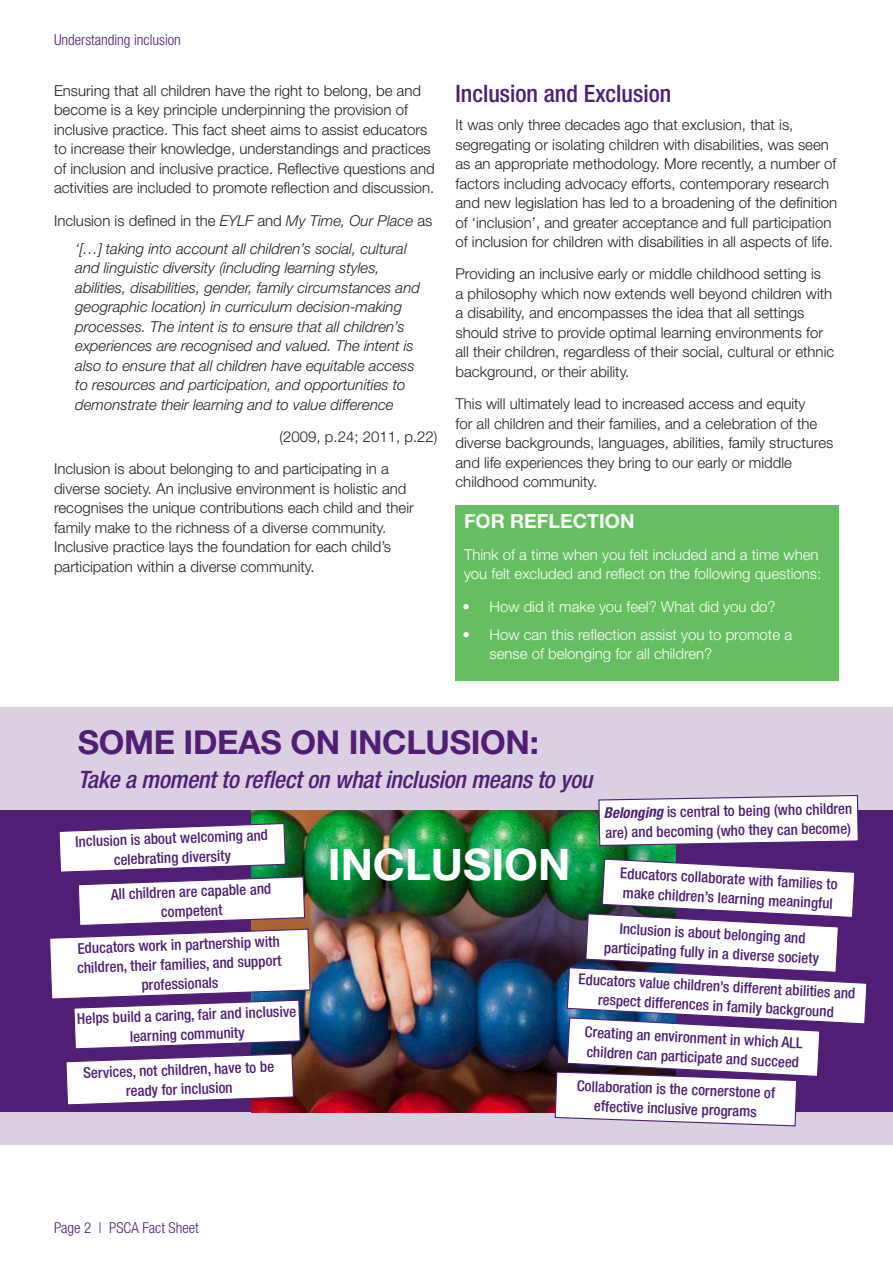
<style>
.page{position:relative;width:893px;height:1263px;background:#fff}
.page>*{position:absolute;margin:0;border:0;box-sizing:border-box;transform-origin:0 0}
.t1{font:700 43.5px "Helvetica Neue LT Std";color:#fff}
.heading_1{font:700 33px "Helvetica Neue LT Std";letter-spacing:-.01em;color:#501f75}
.heading_1-2{font:italic 500 condensed 24px "Helvetica Neue LT Std";letter-spacing:-.01em;color:#501f75}
.heading_1-3{font:500 condensed 24px "Helvetica Neue LT Std";color:#501f75}
.quest{font:700 19.5px "Helvetica Neue LT Std";color:#fff}
.t2{font:300 15px/19.5px "Helvetica Neue LT Std";color:#231f20}
.t3{font:500 condensed 15px/19.5px "Helvetica Neue LT Std";color:#501f75;text-align:center}
.t4{font:italic 300 15px/19.5px "Helvetica Neue LT Std";color:#231f20}
.bullets{font:300 15px/19.5px "Helvetica Neue LT Std";color:#fff}
.t5{font:300 condensed 15px "Helvetica Neue LT Std";color:#501f75}
.s1{font-style:italic}
.s2{font-weight:700;font-style:italic}
</style>
<div class="page">
<div style="left:455px;top:505px;width:384px;height:175px;background:#67be60"></div>
<div style="left:0;top:707px;width:893px;height:438px;background:#dad0e2"></div>
<div style="left:0;top:810px;width:893px;height:302px;background:#501f75"></div>
<img style="left:251px;top:810px;width:425px;height:302px">
<svg style="left:598px;top:794px;width:261px;height:53px;background:#e8e4ec"></svg>
<svg style="left:554px;top:858px;width:313px;height:269px"></svg>
<svg style="left:50px;top:822px;width:261px;height:284px"></svg>
<p class="t5" style="left:54px;top:31px;width:128px">Understanding inclusion</p>
<p class="t2" style="left:54px;top:80px;width:382px">Ensuring that all children have the right to belong, be and become is a key principle underpinning the provision of inclusive practice. This fact sheet aims to assist educators to increase their knowledge, understandings and practices of inclusion and inclusive practice. Reflective questions and activities are included to promote reflection and discussion.</p>
<p class="t2" style="left:54px;top:210px;width:380px">Inclusion is defined in the <span class="s1">EYLF</span> and <span class="s1">My Time, Our Place</span> as</p>
<p class="t4" style="left:75px;top:238px;width:346px">‘[…] taking into account all children’s social, cultural and linguistic diversity (including learning styles, abilities, disabilities, gender, family circumstances and geographic location) in curriculum decision-making processes. The intent is to ensure that all children’s experiences are recognised and valued. The intent is also to ensure that all children have equitable access to resources and participation, and opportunities to demonstrate their learning and to value difference</p>
<p class="t2" style="left:280px;top:426px;width:159px">(2009, p.24; 2011, p.22)</p>
<p class="t2" style="left:54px;top:459px;width:361px">Inclusion is about belonging to and participating in a diverse society. An inclusive environment is holistic and recognises the unique contributions each child and their family make to the richness of a diverse community.<br>Inclusive practice lays the foundation for each child’s participation within a diverse community.</p>
<p class="heading_1-3" style="left:455px;top:79px;width:217px">Inclusion and Exclusion</p>
<p class="t2" style="left:455px;top:115px;width:383px">It was only three decades ago that exclusion, that is, segregating or isolating children with disabilities, was seen as an appropriate methodology. More recently, a number of factors including advocacy efforts, contemporary research and new legislation has led to a broadening of the definition of ‘inclusion’, and greater acceptance and full participation of inclusion for children with disabilities in all aspects of life.</p>
<p class="t2" style="left:455px;top:264px;width:380px">Providing an inclusive early or middle childhood setting is<br>a philosophy which now extends well beyond children with a disability, and encompasses the idea that all settings should strive to provide optimal learning environments for all their children, regardless of their social, cultural or ethnic background, or their ability.</p>
<p class="t2" style="left:455px;top:394px;width:379px">This will ultimately lead to increased access and equity<br>for all children and their families, and a celebration of the diverse backgrounds, languages, abilities, family structures and life experiences they bring to our early or middle childhood community.</p>
<p class="quest" style="left:464px;top:509px;width:172px">FOR REFLECTION</p>
<p class="bullets" style="left:464px;top:544px;width:359px">Think of a time when you felt included and a time when you felt excluded and reflect on the following questions:</p>
<p class="bullets" style="left:462px;top:596px;width:315px">• How did it make you feel? What did you do?</p>
<p class="bullets" style="left:489px;top:624px;width:304px;text-indent:-27px">• How can this reflection assist you to promote a sense of belonging for all children?</p>
<p class="heading_1" style="left:78px;top:721px;width:463px">SOME IDEAS ON INCLUSION:</p>
<p class="heading_1-2" style="left:78px;top:765px;width:516px">Take a moment to reflect on what inclusion means to you</p>
<p class="t3" style="left:75px;top:831px;width:194px;rotate:-2deg">Inclusion is about welcoming and celebrating diversity</p>
<p class="t3" style="left:111px;top:884px;width:162px;rotate:-2deg">All children are capable and competent</p>
<p class="t3" style="left:76px;top:938px;width:206px;rotate:-2deg">Educators work in partnership with children, their families, and support professionals</p>
<p class="t3" style="left:77px;top:1009px;width:221px;rotate:-2deg">Helps build a caring, fair and inclusive learning community</p>
<p class="t3" style="left:83px;top:1063px;width:192px;rotate:-2deg">Services, not children, have to be ready for inclusion</p>
<p class="t1" style="left:328px;top:837px;width:244px">INCLUSION</p>
<p class="t3" style="left:603px;top:803px;width:250px;text-align:left;rotate:-1deg"><span class="s2">Belonging</span> is central to being (who children are) and becoming (who they can become)</p>
<p class="t3" style="left:621px;top:863px;width:219px;text-align:left;rotate:3deg">Educators collaborate with families to make children’s learning meaningful</p>
<p class="t3" style="left:606px;top:918px;width:217px;rotate:3deg">Inclusion is about belonging and participating fully in a diverse society</p>
<p class="t3" style="left:579px;top:969px;width:279px;rotate:3deg">Educators value children’s different abilities and respect differences in family background</p>
<p class="t3" style="left:585px;top:1022px;width:220px;text-align:left;rotate:3deg">Creating an environment in which ALL children can participate and succeed</p>
<p class="t3" style="left:577px;top:1076px;width:200px;rotate:2deg">Collaboration is the cornerstone of effective inclusive programs</p>
<p class="t5" style="left:54px;top:1219px;width:146px">Page 2 | PSCA Fact Sheet</p>
</div>
